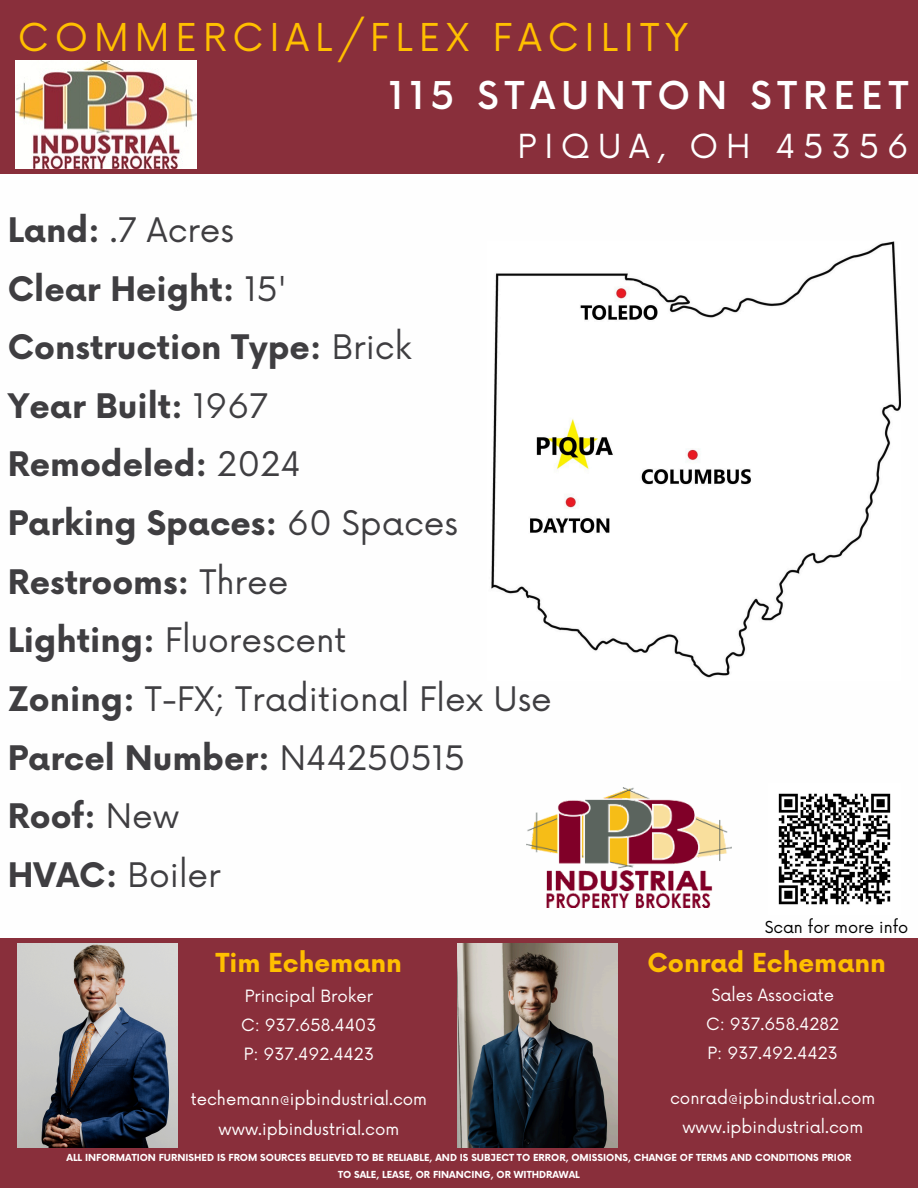
<style>
.page{position:relative;width:918px;height:1188px;background:#fff}
.page>*{position:absolute;margin:0;border:0;box-sizing:border-box;transform-origin:0 0}
.t1{font:37.35px "Now";letter-spacing:.16em;color:#ffbf00}
.t2{font:500 37.35px "Now";letter-spacing:.16em;color:#fff}
.t3{font:700 33px/58.7px "Now";color:#3f3e41}
.t4{font:32.25px "Now";letter-spacing:.24em;color:#fff}
.t5{font:700 25.5px "Now";color:#ffbf00}
.t6{font:16.5px/29.2px "Now";color:#fff;text-align:center}
.t7{font:16.05px "Now";color:#000}
.t8{font:700 9.45px "Now";color:#fff}
.s1{font-weight:400}
</style>
<div class="page">
<img style="left:526px;top:787px;width:205px;height:121px">
<img style="left:778px;top:793px;width:113px;height:112px">
<div style="left:0;top:938px;width:918px;height:250px;background:#892f3b"></div>
<img style="left:18px;top:944px;width:159px;height:203px">
<img style="left:458px;top:944px;width:159px;height:203px">
<img style="left:491px;top:241px;width:409px;height:437px">
<div style="left:0;top:0;width:918px;height:174px;background:#892f3b"></div>
<img style="left:16px;top:60px;width:181px;height:108px">
<p class="t1" style="left:18px;top:17px;width:672px">COMMERCIAL/FLEX FACILITY</p>
<h6 class="t2" style="left:389px;top:75px;width:521px">115 STAUNTON STREET</h6>
<p class="t4" style="left:518px;top:128px;width:392px">PIQUA, OH 45356</p>
<p class="t3" style="left:8px;top:203px;width:546px">Land: <span class="s1">.7 Acres<br></span>Clear Height: <span class="s1">15'<br></span>Construction Type: <span class="s1">Brick<br></span>Year Built: <span class="s1">1967<br></span>Remodeled: <span class="s1">2024<br></span>Parking Spaces: <span class="s1">60 Spaces<br></span>Restrooms: <span class="s1">Three<br></span>Lighting: <span class="s1">Fluorescent<br></span>Zoning: <span class="s1">T-FX; Traditional Flex Use<br></span>Parcel Number: <span class="s1">N44250515<br></span>Roof: <span class="s1">New<br></span>HVAC: <span class="s1">Boiler</span></p>
<p class="t7" style="left:765px;top:918px;width:145px">Scan for more info</p>
<p class="t5" style="left:216px;top:949px;width:188px">Tim Echemann</p>
<h6 class="t5" style="left:647px;top:949px;width:240px">Conrad Echemann</h6>
<p class="t6" style="left:241px;top:982px;width:137px;text-align:left">Principal Broker<br>C: 937.658.4403<br>P: 937.492.4423</p>
<h5 class="t6" style="left:191px;top:1086px;width:238px">techemann@ipbindustrial.com www.ipbindustrial.com</h5>
<h6 class="t6" style="left:706px;top:981px;width:135px">Sales Associate<br>C: 937.658.4282<br>P: 937.492.4423</h6>
<h6 class="t6" style="left:670px;top:1084px;width:207px">conrad@ipbindustrial.com www.ipbindustrial.com</h6>
<p class="t8" style="left:66px;top:1153px;width:787px">ALL INFORMATION FURNISHED IS FROM SOURCES BELIEVED TO BE RELIABLE, AND IS SUBJECT TO ERROR, OMISSIONS, CHANGE OF TERMS AND CONDITIONS PRIOR</p>
<h5 class="t8" style="left:338px;top:1169px;width:243px">TO SALE, LEASE, OR FINANCING, OR WITHDRAWAL</h5>
</div>
